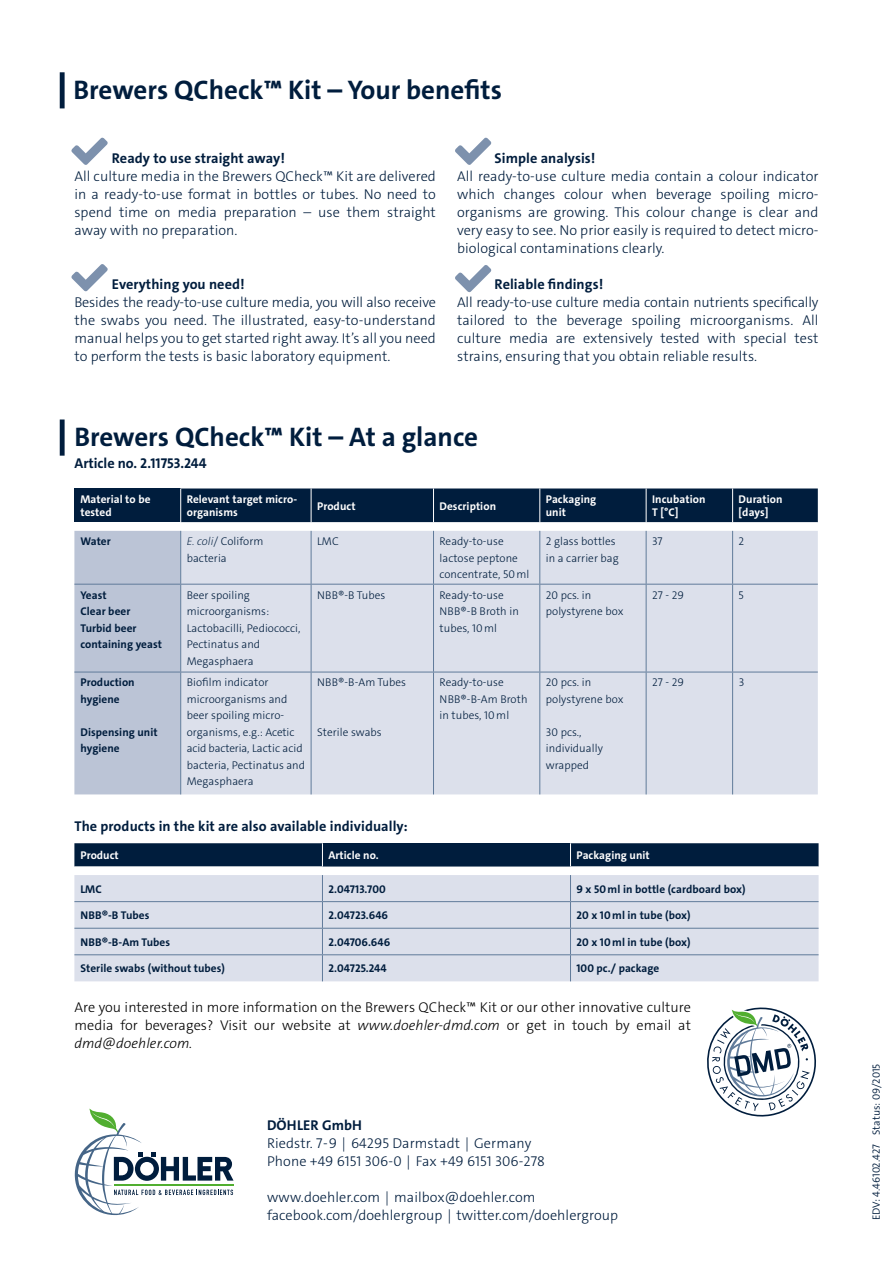
<style>
.page{position:relative;width:893px;height:1263px;background:#fff}
.page>*{position:absolute;margin:0;border:0;box-sizing:border-box;transform-origin:0 0}
.t1{font:700 27px "The Sans C4 s";color:#001d3d}
.t2{font:300 14.25px/18px "The Sans C4 s";letter-spacing:.005em;color:#001d3d;text-align:justify}
.t3{font:300 14.25px/18px "The Sans C4 s";letter-spacing:.005em;color:#000;text-align:justify}
.t4{font:700 14.25px "The Sans C4 s";letter-spacing:.005em;color:#001d3d}
.t5{font:300 11.25px/16.5px "The Sans C4 s";letter-spacing:.005em;color:#001d3d}
.t6{font:700 11.25px/16.5px "The Sans C4 s";letter-spacing:.005em;color:#001d3d}
.t7{font:700 11.25px/13.5px "The Sans C4 s";letter-spacing:.005em;color:#fff}
.t8{font:10.5px "The Sans LP4 Se Lig";color:#001d3d}
.s1{font-weight:200;font-style:italic}
.s2{font-style:italic}
</style>
<div class="page">
<svg style="left:74px;top:488px;width:744px;height:306px;background:#74859a"></svg>
<div style="left:181px;top:531px;width:637px;height:263px;background:#dce0eb"></div>
<hr style="left:180px;top:488px;width:1px;height:34px;background:#fff">
<hr style="left:311px;top:488px;width:1px;height:34px;background:#fff">
<hr style="left:433px;top:488px;width:1px;height:34px;background:#fff">
<hr style="left:539px;top:488px;width:1px;height:34px;background:#fff">
<hr style="left:646px;top:488px;width:1px;height:34px;background:#fff">
<hr style="left:732px;top:488px;width:1px;height:34px;background:#fff">
<hr style="left:180px;top:531px;width:1px;height:53px;background:#607b9a">
<hr style="left:311px;top:531px;width:1px;height:53px;background:#607b9a">
<hr style="left:433px;top:531px;width:1px;height:53px;background:#607b9a">
<hr style="left:539px;top:531px;width:1px;height:53px;background:#607b9a">
<hr style="left:646px;top:531px;width:1px;height:53px;background:#607b9a">
<hr style="left:732px;top:531px;width:1px;height:53px;background:#607b9a">
<hr style="left:74px;top:584px;width:107px;height:1px;background:#607b9a">
<hr style="left:181px;top:584px;width:130px;height:1px;background:#607b9a">
<hr style="left:180px;top:584px;width:1px;height:88px;background:#607b9a">
<hr style="left:311px;top:584px;width:122px;height:1px;background:#607b9a">
<hr style="left:311px;top:584px;width:1px;height:88px;background:#607b9a">
<hr style="left:433px;top:584px;width:107px;height:1px;background:#607b9a">
<hr style="left:433px;top:584px;width:1px;height:88px;background:#607b9a">
<hr style="left:540px;top:584px;width:106px;height:1px;background:#607b9a">
<hr style="left:539px;top:584px;width:1px;height:88px;background:#607b9a">
<hr style="left:646px;top:584px;width:87px;height:1px;background:#607b9a">
<hr style="left:646px;top:584px;width:1px;height:88px;background:#607b9a">
<hr style="left:733px;top:584px;width:85px;height:1px;background:#607b9a">
<hr style="left:732px;top:584px;width:1px;height:88px;background:#607b9a">
<hr style="left:74px;top:672px;width:107px;height:1px;background:#607b9a">
<hr style="left:181px;top:672px;width:130px;height:1px;background:#607b9a">
<hr style="left:180px;top:672px;width:1px;height:122px;background:#607b9a">
<hr style="left:311px;top:672px;width:122px;height:1px;background:#607b9a">
<hr style="left:311px;top:672px;width:1px;height:122px;background:#607b9a">
<hr style="left:433px;top:672px;width:107px;height:1px;background:#607b9a">
<hr style="left:433px;top:672px;width:1px;height:122px;background:#607b9a">
<hr style="left:540px;top:672px;width:106px;height:1px;background:#607b9a">
<hr style="left:539px;top:672px;width:1px;height:122px;background:#607b9a">
<hr style="left:646px;top:672px;width:87px;height:1px;background:#607b9a">
<hr style="left:646px;top:672px;width:1px;height:122px;background:#607b9a">
<hr style="left:733px;top:672px;width:85px;height:1px;background:#607b9a">
<hr style="left:732px;top:672px;width:1px;height:122px;background:#607b9a">
<svg style="left:74px;top:843px;width:745px;height:138px;background:#b6bfcd"></svg>
<svg style="left:707px;top:1007px;width:109px;height:110px"></svg>
<svg style="left:71px;top:137px;width:37px;height:28px"></svg>
<svg style="left:71px;top:264px;width:37px;height:28px"></svg>
<svg style="left:455px;top:137px;width:37px;height:28px"></svg>
<svg style="left:455px;top:265px;width:37px;height:28px"></svg>
<div style="left:60px;top:72px;width:5px;height:36px;background:#001d3d"></div>
<div style="left:60px;top:419px;width:5px;height:37px;background:#001d3d"></div>
<svg style="left:74px;top:1108px;width:160px;height:107px"></svg>
<h1 class="t1" style="left:74px;top:72px;width:430px">Brewers QCheck™ Kit – Your benefits</h1>
<p class="t4" style="left:112px;top:149px;width:174px">Ready to use straight away!</p>
<p class="t2" style="left:74px;top:167px;width:363px">All culture media in the Brewers QCheck™ Kit are delivered in a ready-to-use format in bottles or tubes. No need to spend time on media preparation – use them straight away with no preparation.</p>
<p class="t4" style="left:112px;top:275px;width:134px">Everything you need!</p>
<p class="t2" style="left:74px;top:293px;width:363px">Besides the ready-to-use culture media, you will also receive the swabs you need. The illustrated, easy-to-understand manual helps you to get started right away. It’s all you need to perform the tests is basic laboratory equipment.</p>
<p class="t4" style="left:495px;top:149px;width:102px">Simple analysis!</p>
<p class="t2" style="left:457px;top:167px;width:363px">All ready-to-use culture media contain a colour indicator which changes colour when beverage spoiling micro&shy;organisms are growing. This colour change is clear and very easy to see. No prior easily is required to detect micro&shy;biological contaminations clearly.</p>
<p class="t4" style="left:495px;top:275px;width:110px">Reliable findings!</p>
<p class="t2" style="left:457px;top:293px;width:363px">All ready-to-use culture media contain nutrients specifically tailored to the beverage spoiling microorganisms. All culture media are extensively tested with special test strains, ensuring that you obtain reliable results.</p>
<h1 class="t1" style="left:74px;top:419px;width:405px">Brewers QCheck™ Kit – At a glance</h1>
<p class="t4" style="left:74px;top:454px;width:134px">Article no. 2.11753.244</p>
<p class="t7" style="left:80px;top:492px;width:72px">Material to be tested</p>
<p class="t7" style="left:187px;top:492px;width:112px">Relevant target micro&shy;organisms</p>
<p class="t7" style="left:317px;top:499px;width:40px">Product</p>
<p class="t7" style="left:439px;top:499px;width:58px">Description</p>
<p class="t7" style="left:546px;top:492px;width:52px">Packaging unit</p>
<p class="t7" style="left:652px;top:492px;width:55px">Incubation<br>T [°C]</p>
<p class="t7" style="left:739px;top:492px;width:45px">Duration [days]</p>
<p class="t6" style="left:80px;top:533px;width:32px">Water</p>
<p class="t5" style="left:187px;top:533px;width:78px"><span class="s1">E. coli</span>/ Coliform bacteria</p>
<p class="t5" style="left:317px;top:533px;width:23px">LMC</p>
<p class="t5" style="left:439px;top:533px;width:91px">Ready-to-use lactose peptone concentrate, 50ml</p>
<p class="t5" style="left:546px;top:533px;width:74px">2 glass bottles in a carrier bag</p>
<p class="t5" style="left:652px;top:533px;width:12px">37</p>
<p class="t5" style="left:739px;top:533px;width:7px">2</p>
<p class="t6" style="left:80px;top:586px;width:83px">Yeast<br>Clear beer<br>Turbid beer containing yeast</p>
<p class="t5" style="left:187px;top:586px;width:115px">Beer spoiling microorganisms:<br>Lactobacilli, Pediococci,<br>Pectinatus and<br>Megasphaera</p>
<p class="t5" style="left:317px;top:586px;width:70px">NBB®-B Tubes</p>
<p class="t5" style="left:440px;top:586px;width:81px">Ready-to-use<br>NBB®-B Broth in tubes, 10ml</p>
<p class="t5" style="left:546px;top:587px;width:79px">20 pcs. in polystyrene box</p>
<p class="t5" style="left:652px;top:587px;width:33px">27 - 29</p>
<p class="t5" style="left:739px;top:587px;width:7px">5</p>
<p class="t6" style="left:80px;top:674px;width:56px">Production hygiene</p>
<p class="t6" style="left:80px;top:724px;width:79px">Dispensing unit hygiene</p>
<p class="t5" style="left:187px;top:674px;width:120px">Biofilm indicator microorganisms and beer spoiling micro&shy;organisms, e.g.: Acetic acid bacteria, Lactic acid bacteria, Pectinatus and<br>Megasphaera</p>
<p class="t5" style="left:317px;top:674px;width:90px">NBB®-B-Am Tubes</p>
<p class="t5" style="left:440px;top:674px;width:89px">Ready-to-use<br>NBB®-B-Am Broth in tubes, 10ml</p>
<p class="t5" style="left:546px;top:674px;width:79px">20 pcs. in polystyrene box</p>
<p class="t5" style="left:546px;top:724px;width:59px">30 pcs., individually wrapped</p>
<p class="t5" style="left:652px;top:674px;width:33px">27 - 29</p>
<p class="t5" style="left:739px;top:674px;width:7px">3</p>
<p class="t5" style="left:317px;top:724px;width:66px">Sterile swabs</p>
<p class="t4" style="left:74px;top:817px;width:335px">The products in the kit are also available individually:</p>
<p class="t7" style="left:80px;top:848px;width:40px">Product</p>
<p class="t7" style="left:328px;top:848px;width:52px">Article no.</p>
<p class="t7" style="left:576px;top:848px;width:75px">Packaging unit</p>
<p class="t6" style="left:80px;top:880px;width:23px">LMC</p>
<p class="t6" style="left:328px;top:880px;width:59px">2.04713.700</p>
<p class="t6" style="left:576px;top:880px;width:171px">9 x 50ml in bottle (cardboard box)</p>
<p class="t6" style="left:80px;top:907px;width:71px">NBB®-B Tubes</p>
<p class="t6" style="left:328px;top:907px;width:61px">2.04723.646</p>
<p class="t6" style="left:576px;top:907px;width:115px">20 x 10ml in tube (box)</p>
<p class="t6" style="left:80px;top:934px;width:91px">NBB®-B-Am Tubes</p>
<p class="t6" style="left:328px;top:934px;width:63px">2.04706.646</p>
<p class="t6" style="left:576px;top:934px;width:115px">20 x 10ml in tube (box)</p>
<p class="t6" style="left:80px;top:960px;width:146px">Sterile swabs (without tubes)</p>
<p class="t6" style="left:328px;top:960px;width:60px">2.04725.244</p>
<p class="t6" style="left:576px;top:960px;width:84px">100 pc./ package</p>
<p class="t3" style="left:74px;top:998px;width:618px">Are you interested in more information on the Brewers QCheck™ Kit or our other innovative culture media for beverages? Visit our website at <span class="s2">www.doehler-dmd.com</span> or get in touch by email at <span class="s2">dmd@doehler.com.</span></p>
<p class="t4" style="left:267px;top:1116px;width:96px">DÖHLER GmbH</p>
<p class="t2" style="left:267px;top:1134px;width:279px">Riedstr. 7-9 | 64295 Darmstadt | Germany<br>Phone +49 6151 306-0 | Fax +49 6151 306-278</p>
<p class="t2" style="left:267px;top:1188px;width:353px">www.doehler.com | mailbox@doehler.com facebook.com/doehlergroup | twitter.com/doehlergroup</p>
<p class="t8" style="left:870px;top:1220px;width:158px;rotate:-90deg">EDV: 4.46102.427 Status: 09/2015</p>
</div>
